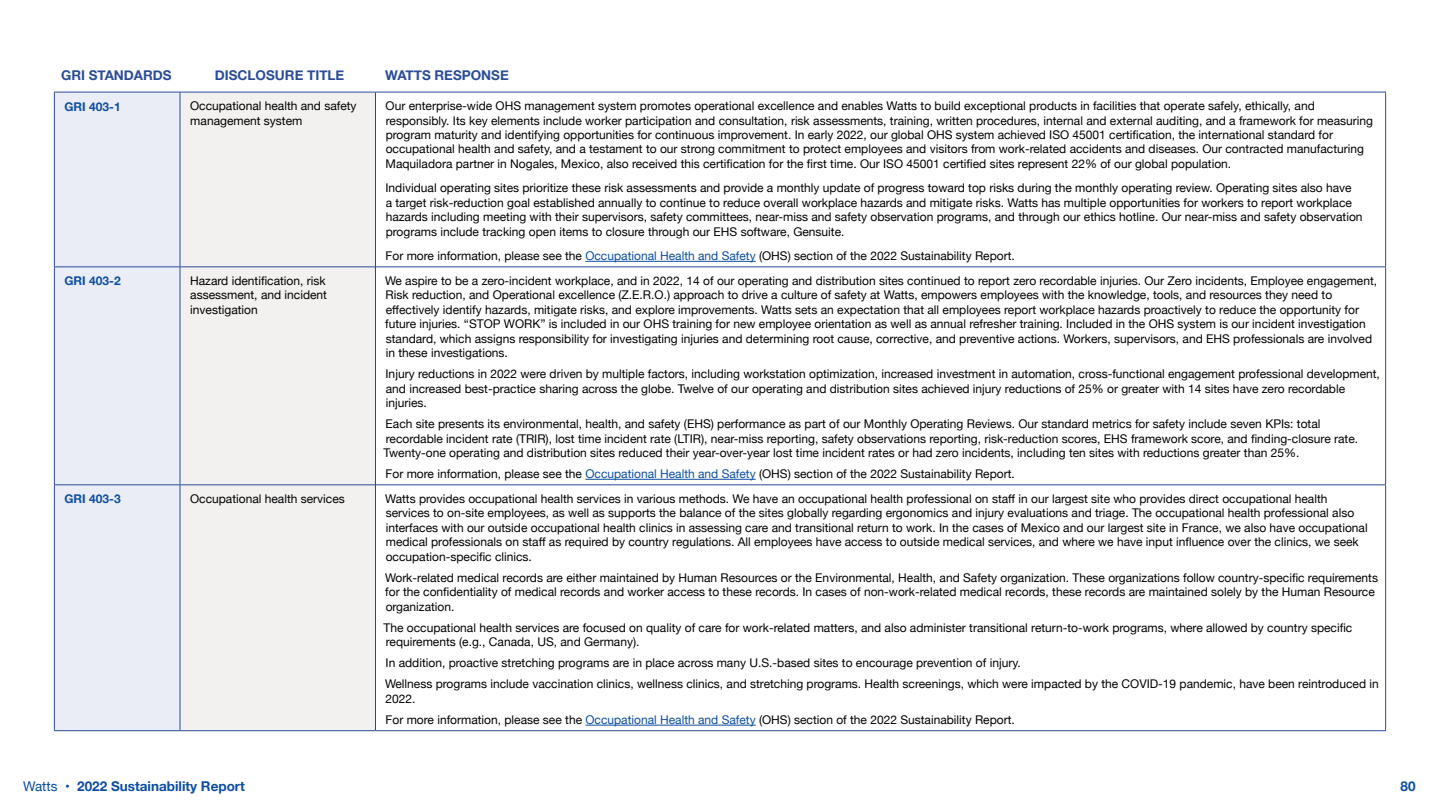
<style>
.page{position:relative;width:1440px;height:810px;background:#fff}
.page>*{position:absolute;margin:0;border:0;box-sizing:border-box;transform-origin:0 0}
.t1{font:700 13.5px "Helvetica Neue";color:#2a4c99}
.t2{font:700 13.5px "Helvetica Neue";color:#0b4ea2}
.t3{font:12px/14.4px "Helvetica Neue";color:#000}
.t4{font:700 12px "Helvetica Neue";color:#0b4ea2}
.s1{color:#0b4ea2}
.s2{font-weight:400}
</style>
<div class="page">
<div style="left:55px;top:93px;width:125px;height:637px;background:#eaedf5"></div>
<div style="left:181px;top:93px;width:194px;height:637px;background:#f2f1f0"></div>
<hr style="left:54px;top:92px;width:126px;height:1px;background:#2a4c99">
<hr style="left:54px;top:92px;width:1px;height:174px;background:#2a4c99">
<hr style="left:180px;top:92px;width:195px;height:1px;background:#2a4c99">
<hr style="left:180px;top:92px;width:1px;height:174px;background:#2a4c99">
<hr style="left:375px;top:92px;width:1011px;height:1px;background:#2a4c99">
<hr style="left:1385px;top:92px;width:1px;height:174px;background:#2a4c99">
<hr style="left:54px;top:266px;width:126px;height:1px;background:#2a4c99">
<hr style="left:54px;top:267px;width:1px;height:217px;background:#2a4c99">
<hr style="left:180px;top:266px;width:195px;height:1px;background:#2a4c99">
<hr style="left:180px;top:267px;width:1px;height:217px;background:#2a4c99">
<hr style="left:376px;top:266px;width:1010px;height:1px;background:#2a4c99">
<hr style="left:1385px;top:267px;width:1px;height:217px;background:#2a4c99">
<hr style="left:54px;top:484px;width:126px;height:1px;background:#2a4c99">
<hr style="left:54px;top:485px;width:1px;height:245px;background:#2a4c99">
<hr style="left:180px;top:484px;width:195px;height:1px;background:#2a4c99">
<hr style="left:180px;top:485px;width:1px;height:245px;background:#2a4c99">
<hr style="left:376px;top:484px;width:1010px;height:1px;background:#2a4c99">
<hr style="left:1385px;top:485px;width:1px;height:245px;background:#2a4c99">
<hr style="left:54px;top:730px;width:126px;height:1px;background:#2a4c99">
<hr style="left:180px;top:730px;width:195px;height:1px;background:#2a4c99">
<hr style="left:375px;top:730px;width:1011px;height:1px;background:#2a4c99">
<hr style="left:375px;top:92px;width:1px;height:175px;background:#0b4ea2">
<hr style="left:375px;top:267px;width:1px;height:218px;background:#0b4ea2">
<hr style="left:375px;top:485px;width:1px;height:245px;background:#0b4ea2">
<hr style="left:585px;top:261px;width:171px;height:1px;background:#0b4ea2">
<hr style="left:585px;top:479px;width:171px;height:1px;background:#0b4ea2">
<hr style="left:585px;top:725px;width:171px;height:1px;background:#0b4ea2">
<p class="t1" style="left:61px;top:64px;width:112px">GRI STANDARDS</p>
<p class="t1" style="left:215px;top:64px;width:131px">DISCLOSURE TITLE</p>
<p class="t1" style="left:385px;top:64px;width:125px">WATTS RESPONSE</p>
<p class="t4" style="left:65px;top:97px;width:58px">GRI 403-1</p>
<p class="t3" style="left:190px;top:99px;width:168px">Occupational health and safety management system</p>
<p class="t3" style="left:386px;top:99px;width:989px">Our enterprise-wide OHS management system promotes operational excellence and enables Watts to build exceptional products in facilities that operate safely, ethically, and responsibly. Its key elements include worker participation and consultation, risk assessments, training, written procedures, internal and external auditing, and a framework for measuring program maturity and identifying opportunities for continuous improvement. In early 2022, our global OHS system achieved ISO 45001 certification, the international standard for occupational health and safety, and a testament to our strong commitment to protect employees and visitors from work-related accidents and diseases. Our contracted manufacturing Maquiladora partner in Nogales, Mexico, also received this certification for the first time. Our ISO 45001 certified sites represent 22% of our global population.</p>
<p class="t3" style="left:386px;top:182px;width:979px">Individual operating sites prioritize these risk assessments and provide a monthly update of progress toward top risks during the monthly operating review. Operating sites also have<br>a target risk-reduction goal established annually to continue to reduce overall workplace hazards and mitigate risks. Watts has multiple opportunities for workers to report workplace hazards including meeting with their supervisors, safety committees, near-miss and safety observation programs, and through our ethics hotline. Our near-miss and safety observation programs include tracking open items to closure through our EHS software, Gensuite.</p>
<p class="t3" style="left:386px;top:249px;width:631px">For more information, please see the <span class="s1">Occupational Health and Safety</span> (OHS) section of the 2022 Sustainability Report.</p>
<p class="t4" style="left:65px;top:272px;width:58px">GRI 403-2</p>
<p class="t3" style="left:190px;top:274px;width:138px;text-align:justify">Hazard identification, risk assessment, and incident investigation</p>
<p class="t3" style="left:385px;top:274px;width:994px">We aspire to be a zero-incident workplace, and in 2022, 14 of our operating and distribution sites continued to report zero recordable injuries. Our Zero incidents, Employee engagement, Risk reduction, and Operational excellence (Z.E.R.O.) approach to drive a culture of safety at Watts, empowers employees with the knowledge, tools, and resources they need to effectively identify hazards, mitigate risks, and explore improvements. Watts sets an expectation that all employees report workplace hazards proactively to reduce the opportunity for future injuries. “STOP WORK” is included in our OHS training for new employee orientation as well as annual refresher training. Included in the OHS system is our incident investigation standard, which assigns responsibility for investigating injuries and determining root cause, corrective, and preventive actions. Workers, supervisors, and EHS professionals are involved in these investigations.</p>
<p class="t3" style="left:386px;top:367px;width:996px">Injury reductions in 2022 were driven by multiple factors, including workstation optimization, increased investment in automation, cross-functional engagement professional development, and increased best-practice sharing across the globe. Twelve of our operating and distribution sites achieved injury reductions of 25% or greater with 14 sites have zero recordable injuries.</p>
<p class="t3" style="left:384px;top:417px;width:976px">Each site presents its environmental, health, and safety (EHS) performance as part of our Monthly Operating Reviews. Our standard metrics for safety include seven KPIs: total recordable incident rate (TRIR), lost time incident rate (LTIR), near-miss reporting, safety observations reporting, risk-reduction scores, EHS framework score, and finding-closure rate.<br>Twenty-one operating and distribution sites reduced their year-over-year lost time incident rates or had zero incidents, including ten sites with reductions greater than 25%.</p>
<p class="t3" style="left:386px;top:467px;width:631px">For more information, please see the <span class="s1">Occupational Health and Safety</span> (OHS) section of the 2022 Sustainability Report.</p>
<p class="t4" style="left:65px;top:490px;width:58px">GRI 403-3</p>
<p class="t3" style="left:190px;top:492px;width:156px">Occupational health services</p>
<p class="t3" style="left:385px;top:492px;width:984px">Watts provides occupational health services in various methods. We have an occupational health professional on staff in our largest site who provides direct occupational health services to on-site employees, as well as supports the balance of the sites globally regarding ergonomics and injury evaluations and triage. The occupational health professional also interfaces with our outside occupational health clinics in assessing care and transitional return to work. In the cases of Mexico and our largest site in France, we also have occupational medical professionals on staff as required by country regulations. All employees have access to outside medical services, and where we have input influence over the clinics, we seek occupation-specific clinics.</p>
<p class="t3" style="left:385px;top:571px;width:995px">Work-related medical records are either maintained by Human Resources or the Environmental, Health, and Safety organization. These organizations follow country-specific requirements for the confidentiality of medical records and worker access to these records. In cases of non-work-related medical records, these records are maintained solely by the Human Resource organization.</p>
<p class="t3" style="left:384px;top:621px;width:970px">The occupational health services are focused on quality of care for work-related matters, and also administer transitional return-to-work programs, where allowed by country specific requirements (e.g., Canada, US, and Germany).</p>
<p class="t3" style="left:385px;top:653px;width:995px;line-height:21.1px">In addition, proactive stretching programs are in place across many U.S.-based sites to encourage prevention of injury.<br>Wellness programs include vaccination clinics, wellness clinics, and stretching programs. Health screenings, which were impacted by the COVID-19 pandemic, have been reintroduced in</p>
<p class="t3" style="left:386px;top:689px;width:631px;line-height:21.1px">2022.<br>For more information, please see the <span class="s1">Occupational Health and Safety</span> (OHS) section of the 2022 Sustainability Report.</p>
<p class="t2" style="left:23px;top:776px;width:223px"><span class="s2">Watts •</span> 2022 Sustainability Report</p>
<p class="t2" style="left:1401px;top:776px;width:17px">80</p>
</div>
